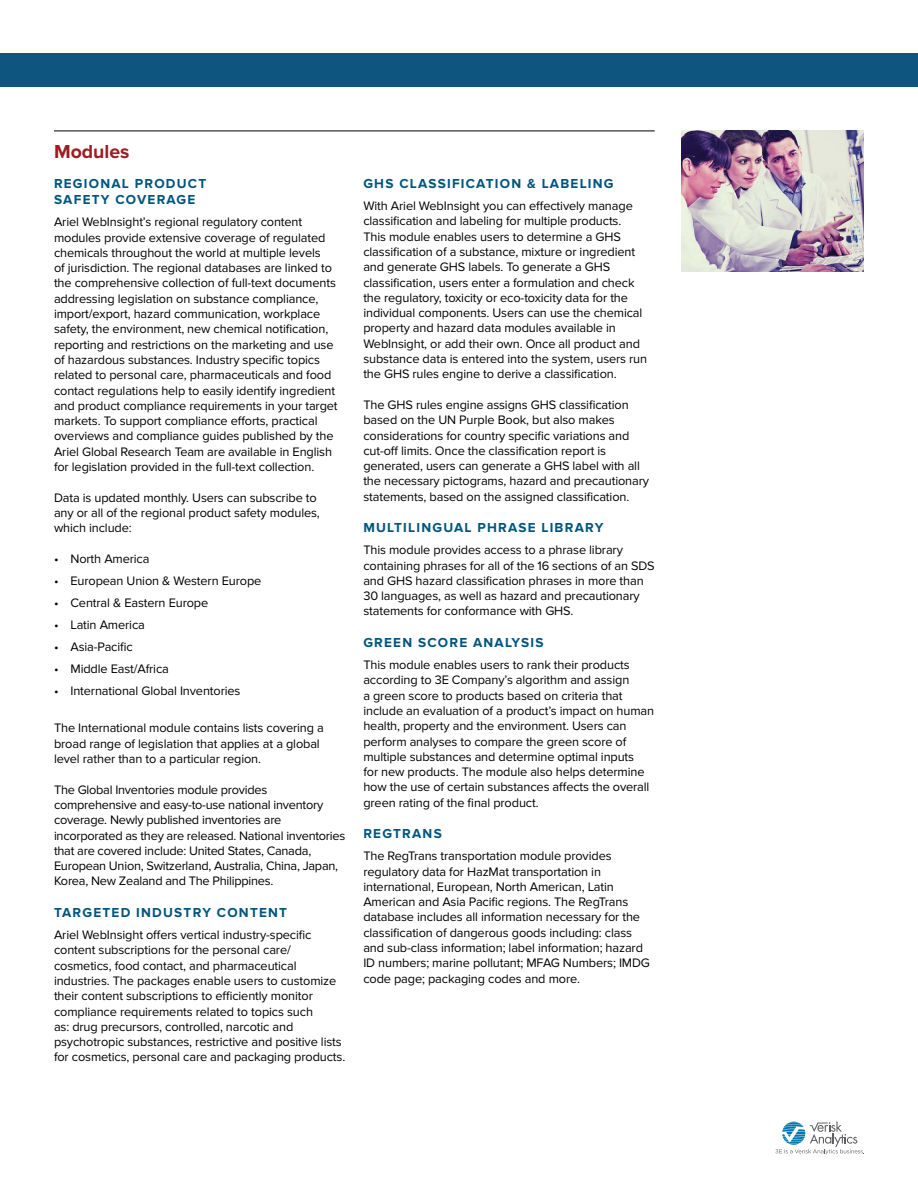
<style>
.page{position:relative;width:918px;height:1188px;background:#fff}
.page>*{position:absolute;margin:0;border:0;box-sizing:border-box;transform-origin:0 0}
.t1{font:700 19.5px "Proxima Nova";color:#9c1d22}
.t2{font:700 13.5px/16.2px "Proxima Nova";letter-spacing:.09em;color:#00557f}
.t3{font:12.75px/15.3px "Proxima Nova";letter-spacing:-.01em;color:#000}
</style>
<div class="page">
<div style="left:0;top:54px;width:918px;height:33px;background:#0e557f"></div>
<svg style="left:775px;top:1122px;width:89px;height:32px"></svg>
<hr style="left:54px;top:131px;width:601px;height:1px;background:#000">
<img style="left:682px;top:131px;width:182px;height:141px">
<h1 class="t1" style="left:54px;top:141px;width:77px">Modules</h1>
<p class="t2" style="left:54px;top:176px;width:154px">REGIONAL PRODUCT<br>SAFETY COVERAGE</p>
<p class="t3" style="left:54px;top:215px;width:285px">Ariel WebInsight’s regional regulatory content modules provide extensive coverage of regulated chemicals throughout the world at multiple levels<br>of jurisdiction. The regional databases are linked to the comprehensive collection of full-text documents addressing legislation on substance compliance, import/export, hazard communication, workplace safety, the environment, new chemical notification, reporting and restrictions on the marketing and use of hazardous substances. Industry specific topics related to personal care, pharmaceuticals and food contact regulations help to easily identify ingredient and product compliance requirements in your target markets. To support compliance efforts, practical overviews and compliance guides published by the Ariel Global Research Team are available in English for legislation provided in the full-text collection.</p>
<p class="t3" style="left:54px;top:490px;width:267px">Data is updated monthly. Users can subscribe to any or all of the regional product safety modules, which include:</p>
<p class="t3" style="left:54px;top:551px;width:97px">• North America</p>
<p class="t3" style="left:54px;top:573px;width:209px">• European Union &amp; Western Europe</p>
<p class="t3" style="left:54px;top:595px;width:156px">• Central &amp; Eastern Europe</p>
<p class="t3" style="left:54px;top:617px;width:92px">• Latin America</p>
<p class="t3" style="left:54px;top:639px;width:80px">• Asia-Pacific</p>
<p class="t3" style="left:54px;top:661px;width:116px">• Middle East/Africa</p>
<p class="t3" style="left:54px;top:683px;width:188px">• International Global Inventories</p>
<p class="t3" style="left:54px;top:721px;width:271px">The International module contains lists covering a broad range of legislation that applies at a global level rather than to a particular region.</p>
<p class="t3" style="left:54px;top:782px;width:293px">The Global Inventories module provides comprehensive and easy-to-use national inventory coverage. Newly published inventories are incorporated as they are released. National inventories that are covered include: United States, Canada, European Union, Switzerland, Australia, China, Japan, Korea, New Zealand and The Philippines.</p>
<p class="t2" style="left:54px;top:905px;width:235px">TARGETED INDUSTRY CONTENT</p>
<p class="t3" style="left:54px;top:927px;width:293px">Ariel WebInsight offers vertical industry-specific content subscriptions for the personal care/ cosmetics, food contact, and pharmaceutical industries. The packages enable users to customize their content subscriptions to efficiently monitor compliance requirements related to topics such<br>as: drug precursors, controlled, narcotic and psychotropic substances, restrictive and positive lists for cosmetics, personal care and packaging products.</p>
<p class="t2" style="left:363px;top:176px;width:252px">GHS CLASSIFICATION &amp; LABELING</p>
<p class="t3" style="left:363px;top:198px;width:285px">With Ariel WebInsight you can effectively manage classification and labeling for multiple products.<br>This module enables users to determine a GHS classification of a substance, mixture or ingredient and generate GHS labels. To generate a GHS classification, users enter a formulation and check the regulatory, toxicity or eco-toxicity data for the individual components. Users can use the chemical property and hazard data modules available in WebInsight, or add their own. Once all product and substance data is entered into the system, users run the GHS rules engine to derive a classification.</p>
<p class="t3" style="left:363px;top:397px;width:287px">The GHS rules engine assigns GHS classification based on the UN Purple Book, but also makes considerations for country specific variations and cut-off limits. Once the classification report is generated, users can generate a GHS label with all the necessary pictograms, hazard and precautionary statements, based on the assigned classification.</p>
<p class="t2" style="left:363px;top:520px;width:242px">MULTILINGUAL PHRASE LIBRARY</p>
<p class="t3" style="left:363px;top:543px;width:293px">This module provides access to a phrase library containing phrases for all of the 16 sections of an SDS and GHS hazard classification phrases in more than 30 languages, as well as hazard and precautionary statements for conformance with GHS.</p>
<p class="t2" style="left:363px;top:635px;width:182px">GREEN SCORE ANALYSIS</p>
<p class="t3" style="left:363px;top:657px;width:292px">This module enables users to rank their products according to 3E Company’s algorithm and assign<br>a green score to products based on criteria that include an evaluation of a product’s impact on human health, property and the environment. Users can perform analyses to compare the green score of multiple substances and determine optimal inputs<br>for new products. The module also helps determine how the use of certain substances affects the overall green rating of the final product.</p>
<p class="t2" style="left:363px;top:826px;width:80px">REGTRANS</p>
<p class="t3" style="left:363px;top:849px;width:288px">The RegTrans transportation module provides regulatory data for HazMat transportation in international, European, North American, Latin American and Asia Pacific regions. The RegTrans database includes all information necessary for the classification of dangerous goods including: class and sub-class information; label information; hazard ID numbers; marine pollutant; MFAG Numbers; IMDG code page; packaging codes and more.</p>
</div>
